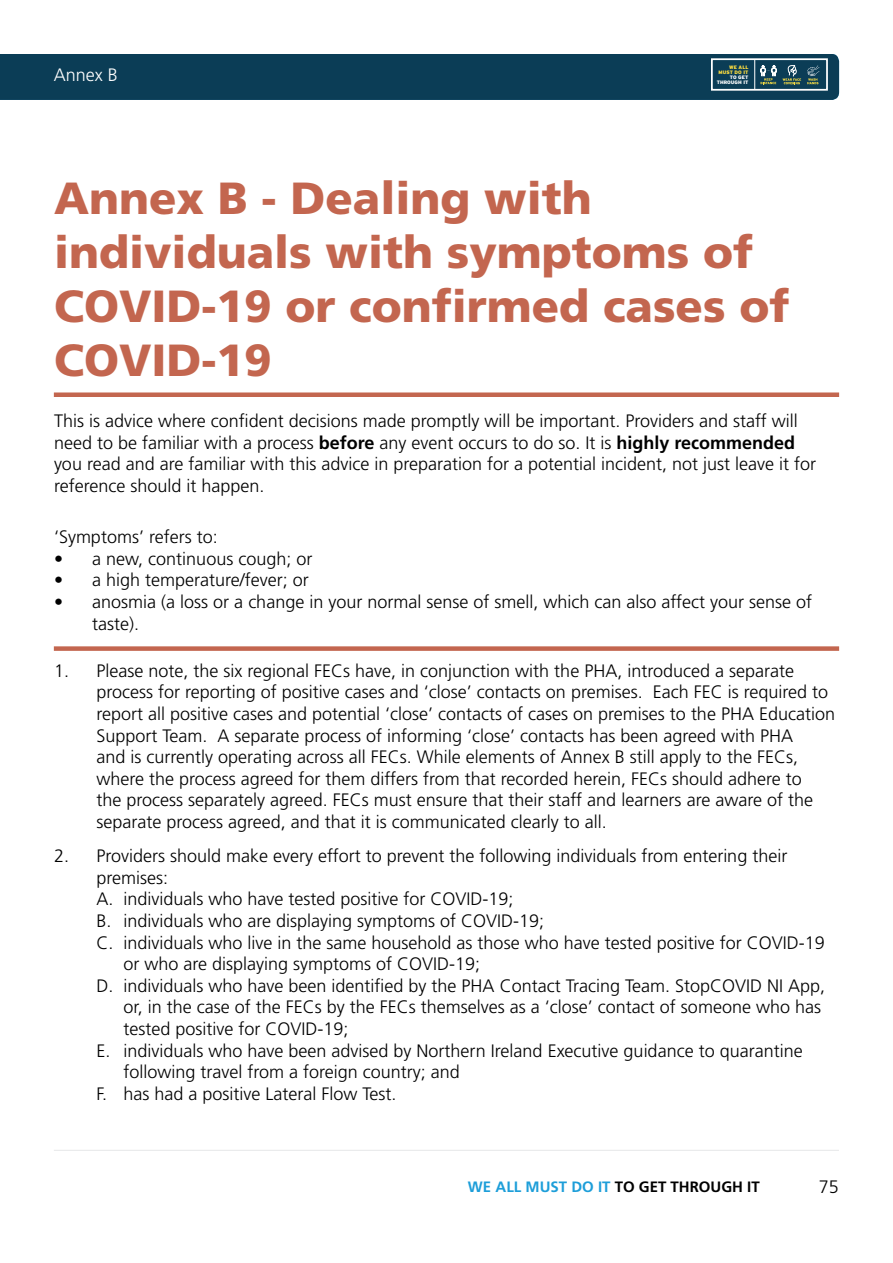
<style>
.page{position:relative;width:893px;height:1263px;background:#fff}
.page>*{position:absolute;margin:0;border:0;box-sizing:border-box;transform-origin:0 0}
.H3_Title_4{font:900 45px/54px "Frutiger";color:#c3664f}
.P_Tabbed_Content{font:300 18px/21.6px "Frutiger";color:#000}
.P_Tabbed_Letter{font:300 18px/21.6px "Frutiger";color:#000}
.P_Highlight_4{font:300 18px/21.6px "Frutiger";color:#000}
.t1{font:300 18px "Frutiger";color:#fff}
.t2{font:700 15px "Frutiger";color:#000}
.t3{font:900 4.95px "Interstate";color:#fff}
.t4{font:900 4.95px/5.1px "Interstate";color:#fcdc3f;text-align:right}
.s1{font-weight:700}
.s2{color:#1d9ed9}
</style>
<div class="page">
<hr style="left:54px;top:1150px;width:785px;height:1px;background:#e6e7e8">
<div style="left:0;top:54px;width:839px;height:46px;background:#0b3d56"></div>
<div style="left:54px;top:392px;width:785px;height:5px;background:#c3664f"></div>
<div style="left:54px;top:646px;width:785px;height:5px;background:#c3664f"></div>
<p class="t1" style="left:54px;top:65px;width:66px">Annex B</p>
<p class="t4" style="left:719px;top:65px;width:31px">WE ALL<br>MUST DO IT</p>
<p class="t3" style="left:730px;top:75px;width:20px">TO GET</p>
<p class="t3" style="left:717px;top:80px;width:33px">THROUGH IT</p>
<h3 class="H3_Title_4" style="left:54px;top:171px;width:737px">Annex B - Dealing with individuals with symptoms of<br>COVID-19 or confirmed cases of<br>COVID-19</h3>
<p class="P_Highlight_4" style="left:54px;top:410px;width:764px">This is advice where confident decisions made promptly will be important. Providers and staff will need to be familiar with a process <span class="s1">before</span> any event occurs to do so. It is <span class="s1">highly recommended </span>you read and are familiar with this advice in preparation for a potential incident, not just leave it for reference should it happen.</p>
<p class="P_Highlight_4" style="left:54px;top:526px;width:165px">‘Symptoms’ refers to:</p>
<p class="P_Highlight_4" style="left:54px;top:548px;width:260px">• a new, continuous cough; or</p>
<p class="P_Highlight_4" style="left:54px;top:570px;width:256px">• a high temperature/fever; or</p>
<p class="P_Highlight_4" style="left:92px;top:591px;width:721px;text-indent:-38px">• anosmia (a loss or a change in your normal sense of smell, which can also affect your sense of taste).</p>
<p class="P_Tabbed_Content" style="left:97px;top:660px;width:740px;text-indent:-43px">1. Please note, the six regional FECs have, in conjunction with the PHA, introduced a separate process for reporting of positive cases and ‘close’ contacts on premises. Each FEC is required to report all positive cases and potential ‘close’ contacts of cases on premises to the PHA Education Support Team. A separate process of informing ‘close’ contacts has been agreed with PHA<br>and is currently operating across all FECs. While elements of Annex B still apply to the FECs, where the process agreed for them differs from that recorded herein, FECs should adhere to<br>the process separately agreed. FECs must ensure that their staff and learners are aware of the separate process agreed, and that it is communicated clearly to all.</p>
<p class="P_Tabbed_Content" style="left:97px;top:845px;width:692px;text-indent:-43px">2. Providers should make every effort to prevent the following individuals from entering their premises:</p>
<p class="P_Tabbed_Letter" style="left:97px;top:889px;width:419px">A. individuals who have tested positive for COVID-19;</p>
<p class="P_Tabbed_Letter" style="left:97px;top:910px;width:449px">B. individuals who are displaying symptoms of COVID-19;</p>
<p class="P_Tabbed_Letter" style="left:124px;top:932px;width:703px;text-indent:-27px">C. individuals who live in the same household as those who have tested positive for COVID-19 or who are displaying symptoms of COVID-19;</p>
<p class="P_Tabbed_Letter" style="left:124px;top:975px;width:703px;text-indent:-27px">D. individuals who have been identified by the PHA Contact Tracing Team. StopCOVID NI App, or, in the case of the FECs by the FECs themselves as a ‘close’ contact of someone who has tested positive for COVID-19;</p>
<p class="P_Tabbed_Letter" style="left:124px;top:1040px;width:681px;text-indent:-27px">E. individuals who have been advised by Northern Ireland Executive guidance to quarantine following travel from a foreign country; and</p>
<p class="P_Tabbed_Letter" style="left:97px;top:1083px;width:302px">F. has had a positive Lateral Flow Test.</p>
<p class="t2" style="left:468px;top:1178px;width:293px"><span class="s2">WE ALL MUST DO IT</span> TO GET THROUGH IT</p>
<p class="P_Tabbed_Content" style="left:819px;top:1176px;width:22px">75</p>
</div>
